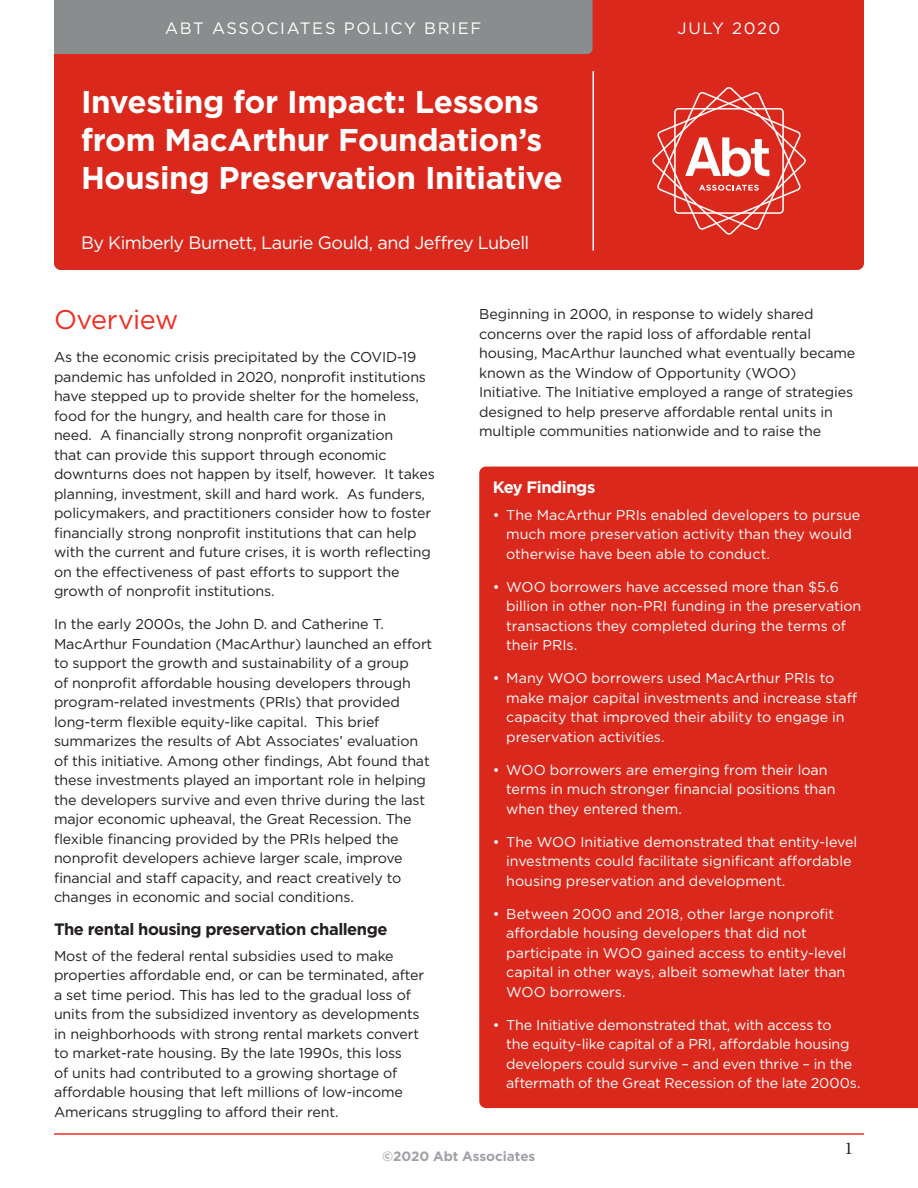
<style>
.page{position:relative;width:918px;height:1188px;background:#fff}
.page>*{position:absolute;margin:0;border:0;box-sizing:border-box;transform-origin:0 0}
.t1{font:700 31.5px/37.8px "Gotham";letter-spacing:-.01em;color:#fff}
.Subtitle{font:27px "Gotham";letter-spacing:-.02em;color:#ee2e22}
.Slipsheet_Header{font:18px "Gotham";letter-spacing:-.03em;color:#fff}
.t2{font:18px "Minion Pro";color:#231f20}
.A_Head{font:700 16.5px "Gotham";letter-spacing:-.03em;color:#231f20}
.t3{font:16.5px "Gotham";letter-spacing:.1em;color:#fff}
.A_Head-2{font:700 16.5px "Gotham";letter-spacing:-.03em;color:#fff}
.Text{font:14.25px/19.5px "Gotham";letter-spacing:-.01em;color:#231f20}
.t4{font:14.25px/19.5px "Gotham";letter-spacing:-.005em;color:#fff}
.t5{font:700 13.5px "Gotham";color:#a0a1a5}
</style>
<div class="page">
<hr style="left:54px;top:1133px;width:810px;height:2px;background:#ee2e22">
<div style="left:54px;top:0;width:810px;height:270px;background:#da291c"></div>
<div style="left:54px;top:0;width:538px;height:54px;background:#898d8d"></div>
<hr style="left:592px;top:71px;width:2px;height:180px;background:#fff">
<svg style="left:652px;top:87px;width:154px;height:148px;background:#e04f44"></svg>
<div style="left:479px;top:467px;width:439px;height:641px;background:#da291c"></div>
<p class="t3" style="left:165px;top:17px;width:318px">ABT ASSOCIATES POLICY BRIEF</p>
<p class="t3" style="left:678px;top:17px;width:104px">JULY 2020</p>
<p class="t1" style="left:81px;top:83px;width:483px">Investing for Impact: Lessons from MacArthur Foundation’s<br>Housing Preservation Initiative</p>
<p class="Slipsheet_Header" style="left:81px;top:231px;width:450px">By Kimberly Burnett, Laurie Gould, and Jeffrey Lubell</p>
<p class="Subtitle" style="left:54px;top:303px;width:126px">Overview</p>
<p class="Text" style="left:54px;top:347px;width:382px">As the economic crisis precipitated by the COVID-19 pandemic has unfolded in 2020, nonprofit institutions have stepped up to provide shelter for the homeless, food for the hungry, and health care for those in<br>need. A financially strong nonprofit organization<br>that can provide this support through economic downturns does not happen by itself, however. It takes planning, investment, skill and hard work. As funders, policymakers, and practitioners consider how to foster financially strong nonprofit institutions that can help with the current and future crises, it is worth reflecting on the effectiveness of past efforts to support the growth of nonprofit institutions.</p>
<p class="Text" style="left:54px;top:614px;width:380px">In the early 2000s, the John D. and Catherine T.<br>MacArthur Foundation (MacArthur) launched an effort to support the growth and sustainability of a group<br>of nonprofit affordable housing developers through program-related investments (PRIs) that provided long-term flexible equity-like capital. This brief summarizes the results of Abt Associates’ evaluation of this initiative. Among other findings, Abt found that these investments played an important role in helping the developers survive and even thrive during the last major economic upheaval, the Great Recession. The flexible financing provided by the PRIs helped the nonprofit developers achieve larger scale, improve financial and staff capacity, and react creatively to changes in economic and social conditions.</p>
<p class="A_Head" style="left:54px;top:918px;width:335px">The rental housing preservation challenge</p>
<p class="Text" style="left:54px;top:946px;width:372px">Most of the federal rental subsidies used to make properties affordable end, or can be terminated, after a set time period. This has led to the gradual loss of units from the subsidized inventory as developments in neighborhoods with strong rental markets convert to market-rate housing. By the late 1990s, this loss<br>of units had contributed to a growing shortage of affordable housing that left millions of low-income Americans struggling to afford their rent.</p>
<p class="Text" style="left:479px;top:304px;width:378px">Beginning in 2000, in response to widely shared concerns over the rapid loss of affordable rental housing, MacArthur launched what eventually became known as the Window of Opportunity (WOO)<br>Initiative. The Initiative employed a range of strategies designed to help preserve affordable rental units in multiple communities nationwide and to raise the</p>
<p class="A_Head-2" style="left:493px;top:476px;width:104px">Key Findings</p>
<p class="t4" style="left:506px;top:504px;width:356px;text-indent:-14px">• The MacArthur PRIs enabled developers to pursue much more preservation activity than they would otherwise have been able to conduct.</p>
<p class="t4" style="left:506px;top:576px;width:357px;text-indent:-14px">• WOO borrowers have accessed more than $5.6 billion in other non-PRI funding in the preservation transactions they completed during the terms of their PRIs.</p>
<p class="t4" style="left:506px;top:668px;width:352px;text-indent:-14px">• Many WOO borrowers used MacArthur PRIs to make major capital investments and increase staff capacity that improved their ability to engage in preservation activities.</p>
<p class="t4" style="left:506px;top:759px;width:331px;text-indent:-14px">• WOO borrowers are emerging from their loan terms in much stronger financial positions than when they entered them.</p>
<p class="t4" style="left:506px;top:831px;width:353px;text-indent:-14px">• The WOO Initiative demonstrated that entity-level investments could facilitate significant affordable housing preservation and development.</p>
<p class="t4" style="left:506px;top:903px;width:341px;text-indent:-14px">• Between 2000 and 2018, other large nonprofit affordable housing developers that did not participate in WOO gained access to entity-level capital in other ways, albeit somewhat later than WOO borrowers.</p>
<p class="t4" style="left:506px;top:1014px;width:356px;text-indent:-14px">• The Initiative demonstrated that, with access to<br>the equity-like capital of a PRI, affordable housing developers could survive – and even thrive – in the aftermath of the Great Recession of the late 2000s.</p>
<p class="t5" style="left:382px;top:1147px;width:155px">©2020 Abt Associates</p>
<p class="t2" style="left:845px;top:1136px;width:10px">1</p>
</div>
